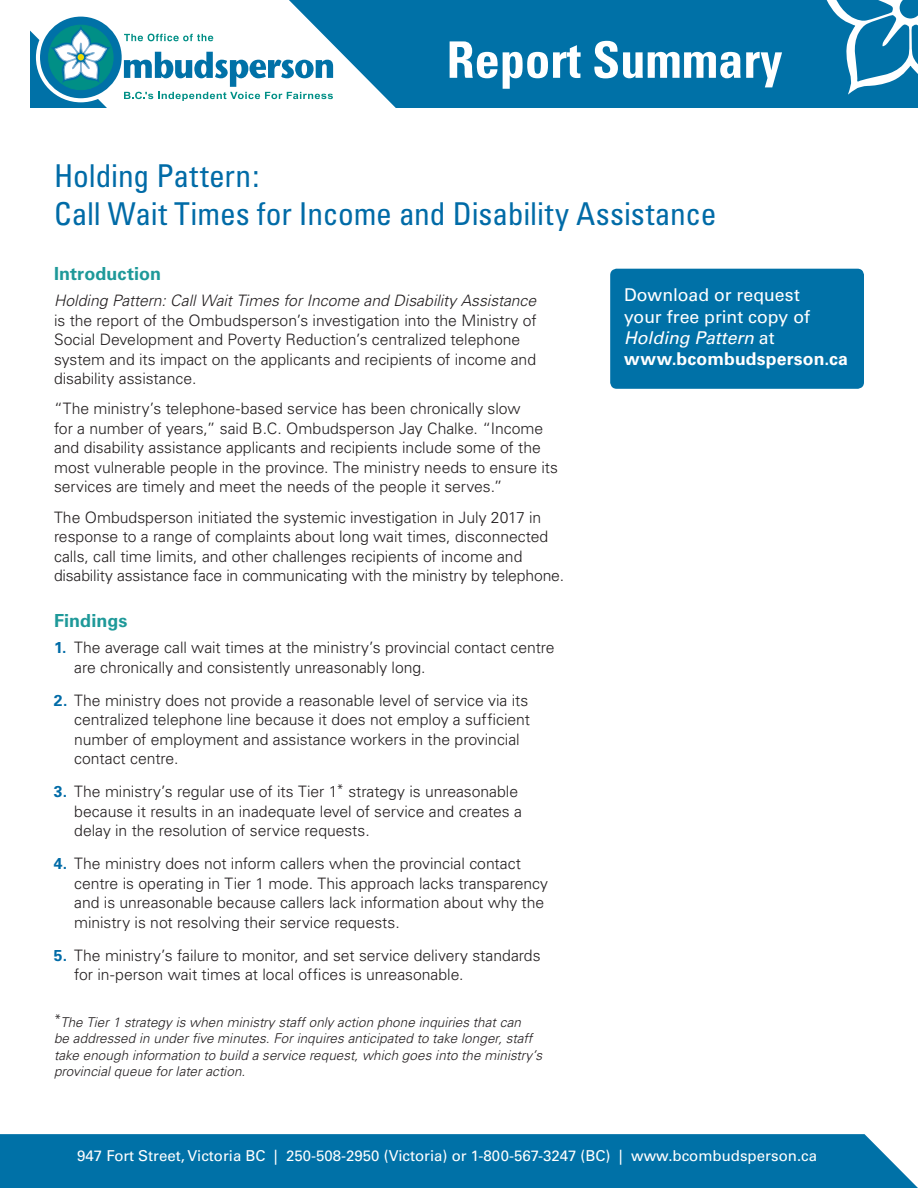
<style>
.page{position:relative;width:918px;height:1188px;background:#fff}
.page>*{position:absolute;margin:0;border:0;box-sizing:border-box;transform-origin:0 0}
.t1{font:700 condensed 50.4px "Univers";color:#fff}
.t2{font:condensed 31.5px/37.8px "Univers";letter-spacing:-.005em;color:#006ba7}
.t3{font:700 18px "Univers";letter-spacing:.005em;color:#1e9999}
.t4{font:17.7px/21.1px "Univers";color:#fff}
.t5{font:300 15.75px/19.5px "Univers";letter-spacing:-.005em;color:#231f20}
.t6{font:italic 300 15.75px "Univers";color:#231f20}
.t7{font:15px "Univers";color:#fff}
.t8{font:italic 300 13.5px/16.5px "Univers";letter-spacing:.005em;color:#231f20}
.s1{font-weight:700;color:#006ba7}
.s2{font-style:italic}
.s3{font-weight:700}
</style>
<div class="page">
<div style="left:289px;top:0;width:629px;height:108px;background:#0071a7"></div>
<svg style="left:811px;top:0;width:107px;height:95px"></svg>
<div style="left:40px;top:17px;width:82px;height:81px;background:#0071a7;border-radius:50%"></div>
<svg style="left:30px;top:25px;width:81px;height:83px"></svg>
<svg style="left:124px;top:52px;width:209px;height:49px"></svg>
<svg style="left:124px;top:34px;width:89px;height:7px"></svg>
<div style="left:0;top:1134px;width:918px;height:54px;background:#0071a7"></div>
<div style="left:610px;top:269px;width:254px;height:120px;background:#0071a7;border-radius:7px"></div>
<h1 class="t1" style="left:447px;top:29px;width:337px">Report Summary</h1>
<h2 class="t2" style="left:54px;top:157px;width:664px">Holding Pattern:<br>Call Wait Times for Income and Disability Assistance</h2>
<p class="t3" style="left:54px;top:263px;width:109px">Introduction</p>
<p class="t6" style="left:54px;top:291px;width:484px">Holding Pattern: Call Wait Times for Income and Disability Assistance</p>
<p class="t5" style="left:54px;top:310px;width:484px">is the report of the Ombudsperson’s investigation into the Ministry of Social Development and Poverty Reduction’s centralized telephone system and its impact on the applicants and recipients of income and disability assistance.</p>
<p class="t5" style="left:54px;top:399px;width:506px">“The ministry’s telephone-based service has been chronically slow<br>for a number of years,” said B.C. Ombudsperson Jay Chalke. “Income and disability assistance applicants and recipients include some of the most vulnerable people in the province. The ministry needs to ensure its services are timely and meet the needs of the people it serves.”</p>
<p class="t5" style="left:54px;top:507px;width:512px">The Ombudsperson initiated the systemic investigation in July 2017 in response to a range of complaints about long wait times, disconnected calls, call time limits, and other challenges recipients of income and disability assistance face in communicating with the ministry by telephone.</p>
<p class="t3" style="left:54px;top:610px;width:75px">Findings</p>
<p class="t5" style="left:74px;top:638px;width:482px;text-indent:-20px"><span class="s1">1.</span> The average call wait times at the ministry’s provincial contact centre are chronically and consistently unreasonably long.</p>
<p class="t5" style="left:74px;top:691px;width:457px;text-indent:-20px"><span class="s1">2.</span> The ministry does not provide a reasonable level of service via its centralized telephone line because it does not employ a sufficient number of employment and assistance workers in the provincial contact centre.</p>
<p class="t5" style="left:74px;top:782px;width:449px;text-indent:-20px"><span class="s1">3.</span> The ministry’s regular use of its Tier 1<sup>*</sup> strategy is unreasonable because it results in an inadequate level of service and creates a delay in the resolution of service requests.</p>
<p class="t5" style="left:74px;top:854px;width:475px;text-indent:-20px"><span class="s1">4.</span> The ministry does not inform callers when the provincial contact centre is operating in Tier 1 mode. This approach lacks transparency and is unreasonable because callers lack information about why the ministry is not resolving their service requests.</p>
<p class="t5" style="left:74px;top:945px;width:468px;text-indent:-20px"><span class="s1">5.</span> The ministry’s failure to monitor, and set service delivery standards for in-person wait times at local offices is unreasonable.</p>
<p class="t8" style="left:54px;top:1014px;width:490px"><sup>*</sup>The Tier 1 strategy is when ministry staff only action phone inquiries that can<br>be addressed in under five minutes. For inquires anticipated to take longer, staff take enough information to build a service request, which goes into the ministry’s provincial queue for later action.</p>
<p class="t4" style="left:624px;top:285px;width:226px">Download or request<br>your free print copy of<br><span class="s2">Holding Pattern</span> at <span class="s3">www.bcombudsperson.ca</span></p>
<p class="t7" style="left:77px;top:1147px;width:741px">947 Fort Street, Victoria BC | 250-508-2950 (Victoria) or 1-800-567-3247 (BC) | www.bcombudsperson.ca</p>
</div>
